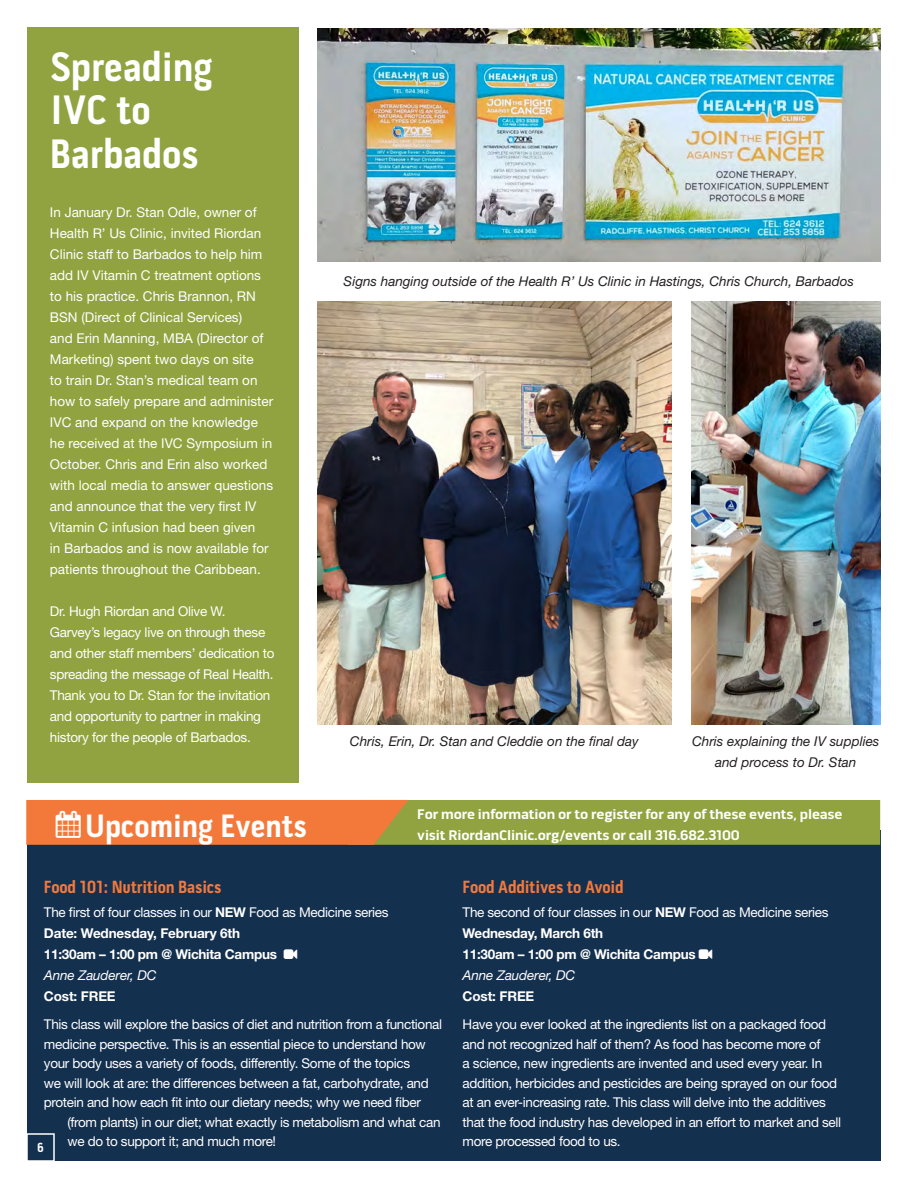
<style>
.page{position:relative;width:918px;height:1188px;background:#fff}
.page>*{position:absolute;margin:0;border:0;box-sizing:border-box;transform-origin:0 0}
.Headings{font:700 42px/43.5px "Pill Gothic 300 mg";color:#fff}
.Sidebar_Heading{font:700 33px "Pill Gothic 300 mg";color:#fff}
.Event_date{font:700 18px "Pill Gothic 300 mg";letter-spacing:-.01em;color:#f3793b}
.t1{font:700 14.25px "Pill Gothic 600 mg";letter-spacing:-.01em;color:#fff}
.Event_date-2{font:13.5px/19.5px "Helvetica Neue LT Std";letter-spacing:-.025em;color:#fff}
.Body_Text{font:13.5px/21px "Helvetica Neue LT Std";color:#fff}
.Body_Text-2{font:13.5px/21px "Helvetica Neue LT Std";letter-spacing:-.02em;color:#fff}
.Body_Text-3{font:italic 13.5px/21px "Helvetica Neue LT Std";color:#231f20;text-align:center}
.Event_date-3{font:700 13.5px "Helvetica Neue LT Std";letter-spacing:-.02em;color:#fff}
.Event_date-4{font:italic 13.5px "Helvetica Neue LT Std";letter-spacing:-.01em;color:#fff}
.t2{font:700 13.5px "Pill Gothic 300 mg";color:#fff}
.s1{font-weight:700}
</style>
<div class="page">
<div style="left:27px;top:28px;width:272px;height:755px;background:#90a340"></div>
<div style="left:27px;top:831px;width:853px;height:330px;background:#14304f"></div>
<svg style="left:26px;top:800px;width:854px;height:45px;background:#b9903d"></svg>
<img style="left:317px;top:28px;width:563px;height:233px">
<img style="left:691px;top:302px;width:189px;height:422px">
<img style="left:317px;top:302px;width:354px;height:422px">
<div style="left:26px;top:1133px;width:29px;height:29px;background:#14304f;border:2px solid #fff"></div>
<p class="Headings" style="left:50px;top:48px;width:165px">Spreading<br>IVC to<br>Barbados</p>
<p class="Body_Text" style="left:50px;top:201px;width:225px">In January Dr. Stan Odle, owner of Health R’ Us Clinic, invited Riordan Clinic staff to Barbados to help him add IV Vitamin C treatment options to his practice. Chris Brannon, RN BSN (Direct of Clinical Services)<br>and Erin Manning, MBA (Director of Marketing) spent two days on site<br>to train Dr. Stan’s medical team on how to safely prepare and administer IVC and expand on the knowledge he received at the IVC Symposium in October. Chris and Erin also worked with local media to answer questions and announce that the very first IV Vitamin C infusion had been given<br>in Barbados and is now available for patients throughout the Caribbean.</p>
<p class="Body_Text-2" style="left:50px;top:600px;width:226px">Dr. Hugh Riordan and Olive W.<br>Garvey’s legacy live on through these and other staff members’ dedication to spreading the message of Real Health.<br>Thank you to Dr. Stan for the invitation and opportunity to partner in making history for the people of Barbados.</p>
<p class="Body_Text-3" style="left:344px;top:270px;width:512px">Signs hanging outside of the Health R’ Us Clinic in Hastings, Chris Church, Barbados</p>
<p class="Body_Text-3" style="left:350px;top:730px;width:290px">Chris, Erin, Dr. Stan and Cleddie on the final day</p>
<p class="Body_Text-3" style="left:692px;top:730px;width:189px">Chris explaining the IV supplies and process to Dr. Stan</p>
<p class="t1" style="left:417px;top:806px;width:427px">For more information or to register for any of these events, please</p>
<p class="Sidebar_Heading" style="left:56px;top:812px;width:253px">▲ Upcoming Events</p>
<p class="t1" style="left:417px;top:827px;width:324px">visit RiordanClinic.org/events or call 316.682.3100</p>
<p class="Event_date" style="left:463px;top:879px;width:163px">Food Additives to Avoid</p>
<p class="Event_date-2" style="left:463px;top:902px;width:368px">The second of four classes in our <span class="s1">NEW</span> Food as Medicine series</p>
<p class="Event_date-3" style="left:463px;top:925px;width:142px">Wednesday, March 6th</p>
<p class="Event_date-3" style="left:463px;top:946px;width:235px">11:30am – 1:00 pm @ Wichita Campus</p>
<p class="Event_date-4" style="left:463px;top:967px;width:114px">Anne Zauderer, DC</p>
<p class="Event_date-3" style="left:463px;top:988px;width:73px">Cost: FREE</p>
<p class="Event_date-2" style="left:463px;top:1014px;width:380px">Have you ever looked at the ingredients list on a packaged food and not recognized half of them? As food has become more of<br>a science, new ingredients are invented and used every year. In addition, herbicides and pesticides are being sprayed on our food at an ever-increasing rate. This class will delve into the additives that the food industry has developed in an effort to market and sell more processed food to us.</p>
<p class="Event_date" style="left:44px;top:879px;width:179px">Food 101: Nutrition Basics</p>
<p class="Event_date-2" style="left:44px;top:901px;width:346px;line-height:21px">The first of four classes in our <span class="s1">NEW</span> Food as Medicine series<br><span class="s1">Date: Wednesday, February 6th</span></p>
<p class="Event_date-3" style="left:44px;top:946px;width:235px">11:30am – 1:00 pm @ Wichita Campus</p>
<p class="Event_date-4" style="left:44px;top:967px;width:114px">Anne Zauderer, DC</p>
<p class="Event_date-3" style="left:44px;top:988px;width:73px">Cost: FREE</p>
<p class="Event_date-2" style="left:44px;top:1014px;width:400px">This class will explore the basics of diet and nutrition from a functional</p>
<p class="Event_date-2" style="left:44px;top:1034px;width:383px">medicine perspective. This is an essential piece to understand how</p>
<p class="Event_date-2" style="left:44px;top:1053px;width:368px">your body uses a variety of foods, differently. Some of the topics</p>
<p class="Event_date-2" style="left:44px;top:1073px;width:386px">we will look at are: the differences between a fat, carbohydrate, and</p>
<p class="Event_date-2" style="left:44px;top:1092px;width:379px">protein and how each fit into our dietary needs; why we need fiber</p>
<p class="Event_date-2" style="left:67px;top:1112px;width:375px">(from plants) in our diet; what exactly is metabolism and what can</p>
<p class="Event_date-2" style="left:67px;top:1131px;width:210px">we do to support it; and much more!</p>
<p class="t2" style="left:37px;top:1142px;width:8px">6</p>
</div>
